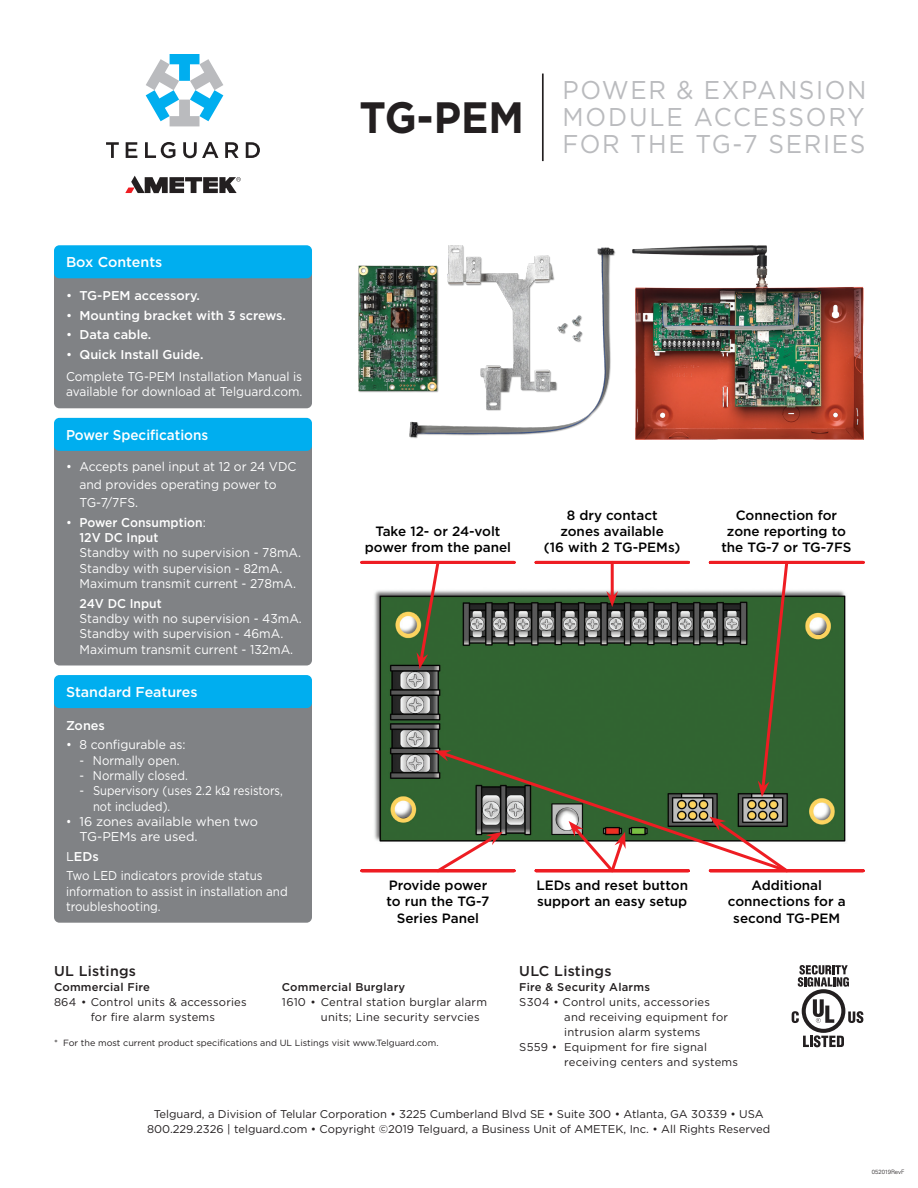
<style>
.page{position:relative;width:918px;height:1188px;background:#fff}
.page>*{position:absolute;margin:0;border:0;box-sizing:border-box;transform-origin:0 0}
.t1{font:700 43.8px "Gotham";color:#231f20;scale:.93 1}
.t2{font:25.65px/27px "Gotham";letter-spacing:.065em;color:#babbbe;text-align:justify;scale:.95 1}
.t3{font:500 14.25px "Gotham";color:#fff}
.t4{font:500 14.25px "Gotham";letter-spacing:.02em;color:#231f20}
.t5{font:500 14.25px "Gotham";color:#fff;scale:.95 1}
.t6{font:500 13.5px/16.2px "Gotham";color:#000;text-align:center}
.t7{font:12.75px/15.3px "Gotham";color:#fff;scale:.95 1}
.t8{font:12.75px/19.5px "Gotham";color:#fff}
.t9{font:12.75px/15.3px "Gotham";color:#fff;scale:.9 1}
.t10{font:500 12.75px "Gotham";color:#fff}
.t11{font:12.75px/15.3px "Gotham";color:#fff;scale:.91 1}
.t12{font:12.75px/15.3px "Gotham";color:#fff;scale:.88 1}
.t13{font:500 12.75px/15.3px "Gotham";color:#fff;scale:.95 1}
.t14{font:12.75px "Gotham";color:#fff;scale:.94 1}
.t15{font:11.25px/15px "Gotham";letter-spacing:.005em;color:#231f20;text-align:center}
.t16{font:500 11.25px "Gotham";letter-spacing:.02em;color:#231f20}
.t17{font:9px "Gotham";color:#231f20}
.t18{font:300 6px "Univers LT Std";color:#231f20}
.s1{font-weight:400}
.s2{font-weight:500}
</style>
<div class="page">
<svg style="left:106px;top:142px;width:13px;height:16px"></svg>
<svg style="left:126px;top:142px;width:11px;height:16px"></svg>
<svg style="left:145px;top:142px;width:30px;height:16px"></svg>
<svg style="left:183px;top:142px;width:35px;height:16px"></svg>
<svg style="left:225px;top:142px;width:14px;height:16px"></svg>
<svg style="left:246px;top:142px;width:14px;height:16px"></svg>
<svg style="left:146px;top:54px;width:77px;height:72px"></svg>
<svg style="left:125px;top:176px;width:116px;height:17px"></svg>
<hr style="left:542px;top:74px;width:2px;height:87px;background:#231f20">
<div style="left:54px;top:693px;width:258px;height:230px;background:#808285;border-radius:5px"></div>
<div style="left:54px;top:675px;width:258px;height:33px;background:#00aeef;border-radius:5px"></div>
<div style="left:54px;top:434px;width:258px;height:231px;background:#808285;border-radius:5px"></div>
<div style="left:54px;top:418px;width:258px;height:33px;background:#00aeef;border-radius:5px"></div>
<div style="left:54px;top:256px;width:258px;height:152px;background:#808285;border-radius:5px"></div>
<div style="left:54px;top:245px;width:258px;height:33px;background:#00aeef;border-radius:5px"></div>
<img style="left:374px;top:588px;width:472px;height:254px">
<hr style="left:362px;top:561px;width:152px;height:3px;background:#ee1d23">
<hr style="left:362px;top:869px;width:152px;height:3px;background:#ee1d23">
<hr style="left:536px;top:561px;width:152px;height:3px;background:#ee1d23">
<hr style="left:710px;top:561px;width:153px;height:3px;background:#ee1d23">
<hr style="left:710px;top:869px;width:153px;height:3px;background:#ee1d23">
<svg style="left:417px;top:560px;width:24px;height:109px"></svg>
<svg style="left:440px;top:750px;width:351px;height:123px"></svg>
<svg style="left:434px;top:750px;width:17px;height:11px"></svg>
<svg style="left:710px;top:817px;width:81px;height:56px"></svg>
<svg style="left:758px;top:560px;width:32px;height:237px"></svg>
<hr style="left:611px;top:562px;width:3px;height:35px;background:#ee1d23">
<svg style="left:606px;top:591px;width:12px;height:16px"></svg>
<svg style="left:569px;top:821px;width:57px;height:52px"></svg>
<svg style="left:434px;top:832px;width:69px;height:41px"></svg>
<img style="left:359px;top:246px;width:256px;height:193px">
<svg style="left:792px;top:965px;width:71px;height:82px"></svg>
<img style="left:632px;top:245px;width:231px;height:194px">
<h1 class="t1" style="left:360px;top:88px;width:178px">TG-PEM</h1>
<h2 class="t2" style="left:563px;top:76px;width:321px">POWER &amp; EXPANSION MODULE ACCESSORY FOR THE TG-7 SERIES</h2>
<p class="t3" style="left:66px;top:253px;width:98px">Box Contents</p>
<p class="t10" style="left:66px;top:287px;width:136px"><span class="s1">•</span> TG-PEM accessory.</p>
<p class="t10" style="left:66px;top:307px;width:222px"><span class="s1">•</span> Mounting bracket with 3 screws.</p>
<p class="t10" style="left:66px;top:326px;width:87px"><span class="s1">•</span> Data cable.</p>
<p class="t8" style="left:66px;top:343px;width:238px;line-height:22.5px">• <span class="s2">Quick Install Guide.<br></span>Complete TG-PEM Installation Manual is</p>
<p class="t14" style="left:66px;top:384px;width:253px">available for download at Telguard.com.</p>
<p class="t5" style="left:66px;top:425px;width:151px">Power Specifications</p>
<p class="t7" style="left:80px;top:457px;width:230px;line-height:18px;text-indent:-14px">• Accepts panel input at 12 or 24 VDC and provides operating power to<br>TG-7/7FS.</p>
<p class="t13" style="left:80px;top:514px;width:134px;text-indent:-14px"><span class="s1">•</span> Power Consumption<span class="s1">:<br></span>12V DC Input</p>
<p class="t7" style="left:80px;top:545px;width:235px">Standby with no supervision - 78mA.<br>Standby with supervision - 82mA.<br>Maximum transmit current - 278mA.</p>
<p class="t13" style="left:80px;top:595px;width:88px">24V DC Input</p>
<p class="t7" style="left:80px;top:611px;width:236px">Standby with no supervision - 43mA.<br>Standby with supervision - 46mA.<br>Maximum transmit current - 132mA.</p>
<p class="t3" style="left:66px;top:683px;width:133px">Standard Features</p>
<p class="t10" style="left:66px;top:717px;width:41px">Zones</p>
<p class="t7" style="left:66px;top:737px;width:128px">• 8 configurable as:</p>
<p class="t9" style="left:80px;top:752px;width:113px">- Normally open.</p>
<p class="t9" style="left:79px;top:768px;width:122px">- Normally closed.</p>
<p class="t9" style="left:93px;top:783px;width:213px;text-indent:-14px">- Supervisory (uses 2.2 k resistors, not included).</p>
<p class="t12" style="left:80px;top:814px;width:204px;text-indent:-13px">• 16 zones available when two<br>TG-PEMs are used.</p>
<p class="t8" style="left:66px;top:846px;width:198px">L<span class="s2">EDs<br></span>Two LED indicators provide status</p>
<p class="t11" style="left:66px;top:883px;width:245px">information to assist in installation and troubleshooting.</p>
<p class="t6" style="left:365px;top:523px;width:148px">Take 12- or 24-volt power from the panel</p>
<p class="t6" style="left:544px;top:507px;width:138px">8 dry contact<br>zones available<br>(16 with 2 TG-PEMs)</p>
<p class="t6" style="left:721px;top:507px;width:132px">Connection for zone reporting to the TG-7 or TG-7FS</p>
<p class="t6" style="left:387px;top:877px;width:104px">Provide power to run the TG-7<br>Series Panel</p>
<p class="t6" style="left:536px;top:877px;width:153px;text-align:left">LEDs and reset button support an easy setup</p>
<p class="t6" style="left:728px;top:877px;width:119px">Additional connections for a second TG-PEM</p>
<p class="t4" style="left:54px;top:962px;width:84px">UL Listings</p>
<p class="t16" style="left:54px;top:980px;width:98px">Commercial Fire</p>
<p class="t15" style="left:54px;top:995px;width:194px">864 • Control units &amp; accessories for fire alarm systems</p>
<p class="t16" style="left:282px;top:980px;width:125px">Commercial Burglary</p>
<p class="t15" style="left:321px;top:995px;width:168px;text-align:left;text-indent:-39px">1610 • Central station burglar alarm units; Line security servcies</p>
<p class="t17" style="left:54px;top:1037px;width:386px">* For the most current product specifications and UL Listings visit www.Telguard.com.</p>
<p class="t4" style="left:519px;top:962px;width:94px">ULC Listings</p>
<p class="t16" style="left:519px;top:980px;width:132px">Fire &amp; Security Alarms</p>
<p class="t15" style="left:519px;top:995px;width:192px">S304 • Control units, accessories</p>
<p class="t15" style="left:564px;top:1010px;width:165px">and receiving equipment for</p>
<p class="t15" style="left:564px;top:1025px;width:138px">intrusion alarm systems</p>
<p class="t15" style="left:519px;top:1040px;width:189px">S559 • Equipment for fire signal</p>
<p class="t15" style="left:564px;top:1055px;width:175px">receiving centers and systems</p>
<p class="t15" style="left:147px;top:1106px;width:625px">Telguard, a Division of Telular Corporation • 3225 Cumberland Blvd SE • Suite 300 • Atlanta, GA 30339 • USA<br>800.229.2326 | telguard.com • Copyright ©2019 Telguard, a Business Unit of AMETEK, Inc. • All Rights Reserved</p>
<p class="t18" style="left:872px;top:1169px;width:34px">052019RevF</p>
</div>
